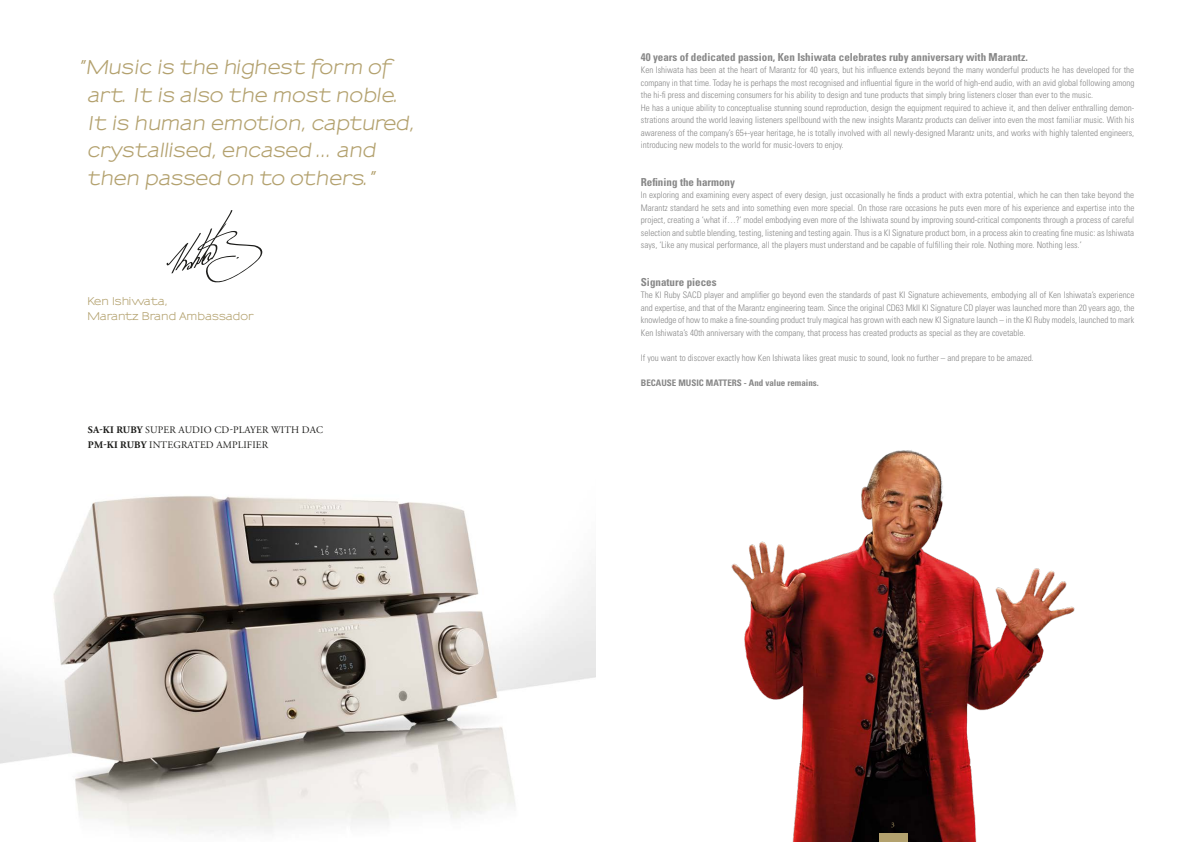
<style>
.page{position:relative;width:1191px;height:842px;background:#fff}
.page>*{position:absolute;margin:0;border:0;box-sizing:border-box;transform-origin:0 0}
.t1{font:700 18.4px/27.7px "Sansumi";color:#b3a16e}
.t2{font:700 condensed 11px "Univers";color:#878787}
.t3{font:700 10.4px/15px "Sansumi";letter-spacing:.01em;color:#b3a16e}
.t4{font:10px/15px "Adobe Garamond Pro";letter-spacing:.015em;color:#1d1d1b}
.t5{font:300 condensed 9px/12.5px "Univers";color:#878787;text-align:justify}
.t6{font:700 condensed 9px "Univers";color:#878787}
.t7{font:7px "Adobe Garamond Pro";color:#b3a16e}
.s1{font-weight:700}
</style>
<div class="page">
<svg style="left:167px;top:210px;width:95px;height:73px"></svg>
<img style="left:0;top:496px;width:595px;height:338px">
<img style="left:731px;top:450px;width:344px;height:392px">
<div style="left:879px;top:833px;width:28px;height:9px;background:#b3a16e"></div>
<h1 class="t1" style="left:87px;top:55px;width:331px;text-indent:-8px">”Music is the highest form of art. It is also the most noble.<br>It is human emotion, captured, crystallised, encased ... and then passed on to others.”</h1>
<p class="t3" style="left:87px;top:294px;width:169px">Ken Ishiwata,<br>Marantz Brand Ambassador</p>
<p class="t4" style="left:88px;top:422px;width:236px"><span class="s1">SA-KI RUBY</span> SUPER AUDIO CD-PLAYER WITH DAC<br><span class="s1">PM-KI RUBY</span> INTEGRATED AMPLIFIER</p>
<p class="t2" style="left:641px;top:50px;width:388px">40 years of dedicated passion, Ken Ishiwata celebrates ruby anniversary with Marantz.</p>
<p class="t5" style="left:641px;top:63px;width:495px;text-align:left">Ken Ishiwata has been at the heart of Marantz for 40 years, but his influence extends beyond the many wonderful products he has developed for the company in that time. Today he is perhaps the most recognised and influential figure in the world of high-end audio, with an avid global following among the hi-fi press and discerning consumers for his ability to design and tune products that simply bring listeners closer than ever to the music.<br>He has a unique ability to conceptualise stunning sound reproduction, design the equipment required to achieve it, and then deliver enthralling demon&shy;strations around the world leaving listeners spellbound with the new insights Marantz products can deliver into even the most familiar music. With his awareness of the company’s 65+-year heritage, he is totally involved with all newly-designed Marantz units, and works with highly talented engineers, introducing new models to the world for music-lovers to enjoy.</p>
<p class="t2" style="left:641px;top:175px;width:96px">Refining the harmony</p>
<p class="t5" style="left:641px;top:188px;width:495px">In exploring and examining every aspect of every design, just occasionally he finds a product with extra potential, which he can then take beyond the Marantz standard he sets and into something even more special. On those rare occasions he puts even more of his experience and expertise into the project, creating a ‘what if…?’ model embodying even more of the Ishiwata sound by improving sound-critical components through a process of careful selection and subtle blending, testing, listening and testing again. Thus is a KI Signature product born, in a process akin to creating fine music: as Ishiwata says, ‘Like any musical performance, all the players must understand and be capable of fulfilling their role. Nothing more. Nothing less.’</p>
<p class="t2" style="left:641px;top:275px;width:77px">Signature pieces</p>
<p class="t5" style="left:641px;top:288px;width:495px">The KI Ruby SACD player and amplifier go beyond even the standards of past KI Signature achievements, embodying all of Ken Ishiwata’s experience and expertise, and that of the Marantz engineering team. Since the original CD63 MkII KI Signature CD player was launched more than 20 years ago, the knowledge of how to make a fine-sounding product truly magical has grown with each new KI Signature launch – in the KI Ruby models, launched to mark Ken Ishiwata’s 40th anniversary with the company, that process has created products as special as they are covetable.</p>
<p class="t5" style="left:641px;top:351px;width:394px">If you want to discover exactly how Ken Ishiwata likes great music to sound, look no further – and prepare to be amazed.</p>
<p class="t6" style="left:641px;top:377px;width:179px">BECAUSE MUSIC MATTERS - And value remains.</p>
<p class="t7" style="left:891px;top:820px;width:5px">3</p>
</div>
